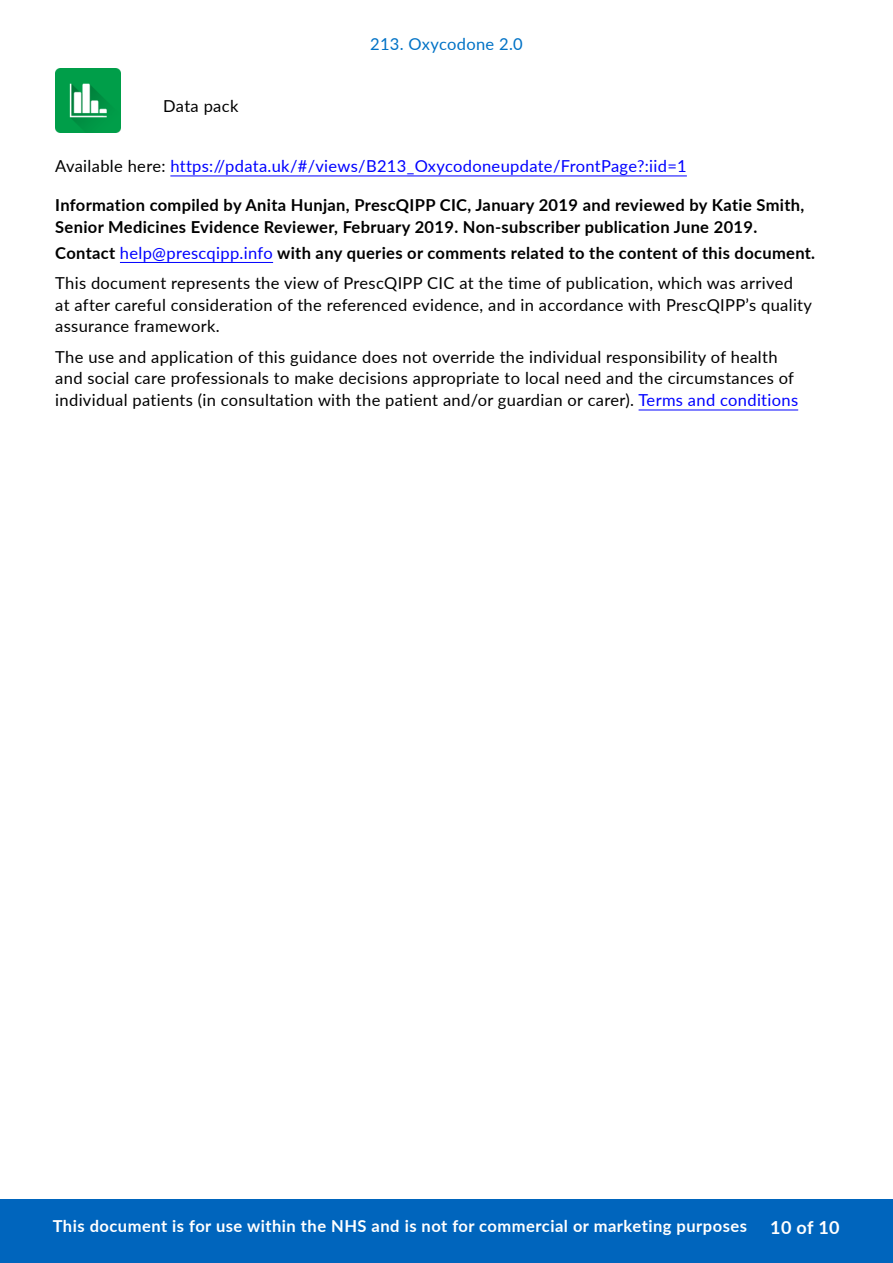
<style>
.page{position:relative;width:893px;height:1263px;background:#fff}
.page>*{position:absolute;margin:0;border:0;box-sizing:border-box;transform-origin:0 0}
.t1{font:700 18px "Lato";color:#fff}
.PrescQIPP_Body{font:16.5px/21.8px "Lato";letter-spacing:.02em;color:#000}
.PrescQIPP_Header_1{font:700 16.5px/21.8px "Lato";letter-spacing:.02em;color:#000}
.PrescQIPP_Bold{font:700 16.5px "Lato";letter-spacing:.02em;color:#000}
.PrescQIPP_Body-2{font:16.5px "Lato";letter-spacing:.02em;color:#00f}
.t2{font:700 16.5px "Lato";letter-spacing:.03em;color:#fff}
.t3{font:16.5px "Lato";letter-spacing:.02em;color:#0072c6}
.s1{color:#000}
.s2{font-weight:400;color:#00f}
.s3{color:#00f}
</style>
<div class="page">
<div style="left:0;top:1199px;width:893px;height:64px;background:#0065bd"></div>
<hr style="left:170px;top:176px;width:517px;height:1px;background:#00f">
<hr style="left:120px;top:262px;width:153px;height:1px;background:#00f">
<hr style="left:639px;top:410px;width:159px;height:1px;background:#00f">
<img style="left:55px;top:68px;width:65px;height:65px">
<p class="PrescQIPP_Body" style="left:163px;top:94px;width:77px">Data pack</p>
<p class="t3" style="left:370px;top:32px;width:154px">213. Oxycodone 2.0</p>
<p class="PrescQIPP_Body-2" style="left:55px;top:154px;width:633px"><span class="s1">Available here:</span> https://pdata.uk/#/views/B213_Oxycodoneupdate/FrontPage?:iid=1</p>
<h2 class="PrescQIPP_Header_1" style="left:55px;top:193px;width:751px">Information compiled by Anita Hunjan, PrescQIPP CIC, January 2019 and reviewed by Katie Smith,<br>Senior Medicines Evidence Reviewer, February 2019. Non-subscriber publication June 2019.</h2>
<p class="PrescQIPP_Bold" style="left:55px;top:240px;width:761px">Contact <span class="s2">help@prescqipp.info</span> with any queries or comments related to the content of this document.</p>
<p class="PrescQIPP_Body" style="left:55px;top:271px;width:758px">This document represents the view of PrescQIPP CIC at the time of publication, which was arrived<br>at after careful consideration of the referenced evidence, and in accordance with PrescQIPP’s quality assurance framework.</p>
<p class="PrescQIPP_Body" style="left:55px;top:345px;width:744px">The use and application of this guidance does not override the individual responsibility of health and social care professionals to make decisions appropriate to local need and the circumstances of individual patients (in consultation with the patient and/or guardian or carer). <span class="s3">Terms and conditions</span></p>
<p class="t2" style="left:53px;top:1214px;width:696px">This document is for use within the NHS and is not for commercial or marketing purposes</p>
<p class="t1" style="left:770px;top:1214px;width:71px">10 of 10</p>
</div>
